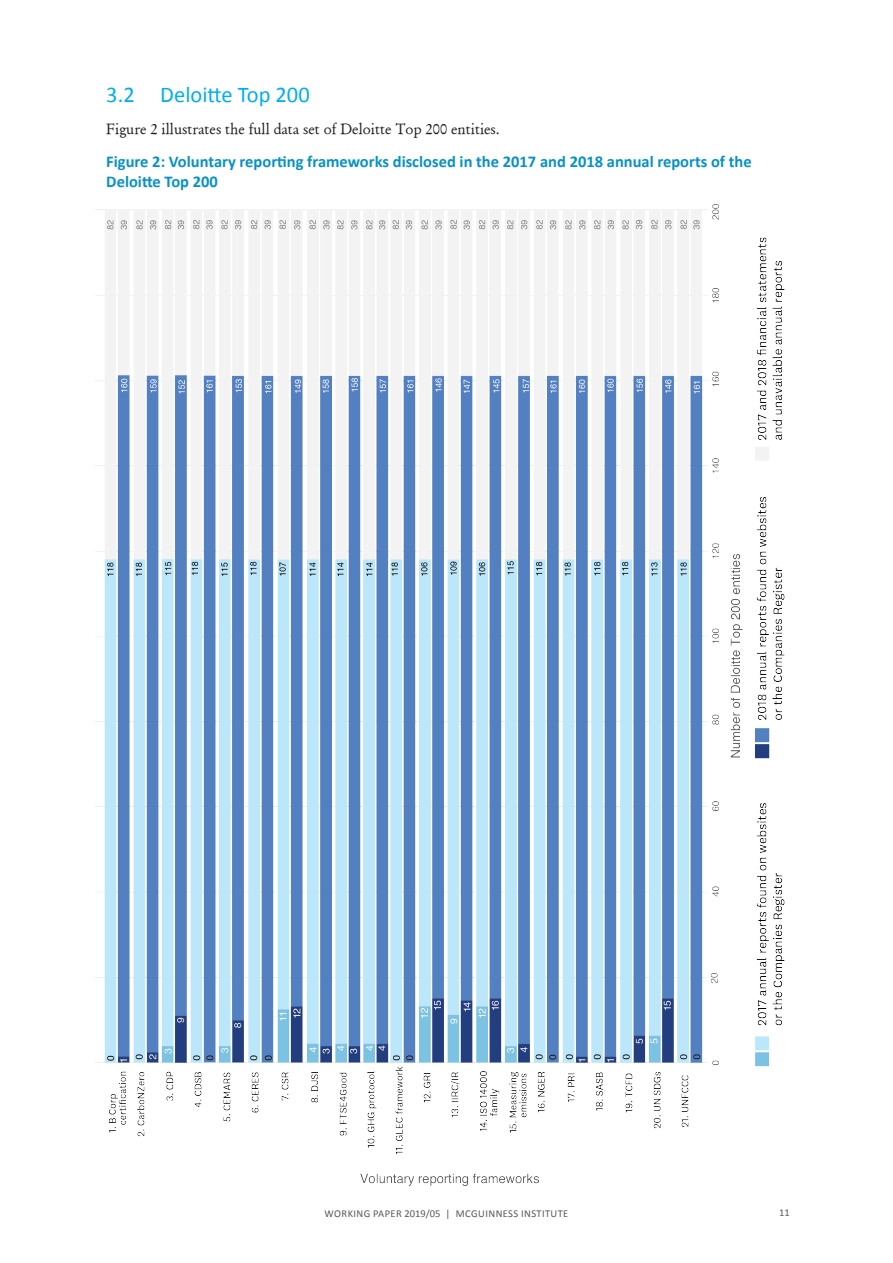
<style>
.page{position:relative;width:893px;height:1263px;background:#fff}
.page>*{position:absolute;margin:0;border:0;box-sizing:border-box;transform-origin:0 0}
.Blue_Titles{font:22.5px "Calibri";color:#00aeef}
.Figure_headings{font:700 16.5px/19.8px "Calibri";color:#0792c5}
.Body_reg{font:15px "Garamond Macronby Paul Kennett";color:#231f20}
.t1{font:10.5px "Calibri";letter-spacing:.04em;color:#57585a}
</style>
<div class="page">
<img style="left:96px;top:204px;width:689px;height:951px">
<img style="left:360px;top:1173px;width:179px;height:13px">
<p class="Blue_Titles" style="left:106px;top:80px;width:205px">3.2 Deloitte Top 200</p>
<p class="Body_reg" style="left:106px;top:119px;width:395px">Figure 2 illustrates the full data set of Deloitte Top 200 entities.</p>
<p class="Figure_headings" style="left:106px;top:151px;width:647px">Figure 2: Voluntary reporting frameworks disclosed in the 2017 and 2018 annual reports of the<br>Deloitte Top 200</p>
<p class="t1" style="left:325px;top:1207px;width:245px">WORKING PAPER 2019/05 | MCGUINNESS INSTITUTE</p>
<p class="t1" style="left:779px;top:1206px;width:12px">11</p>
</div>
